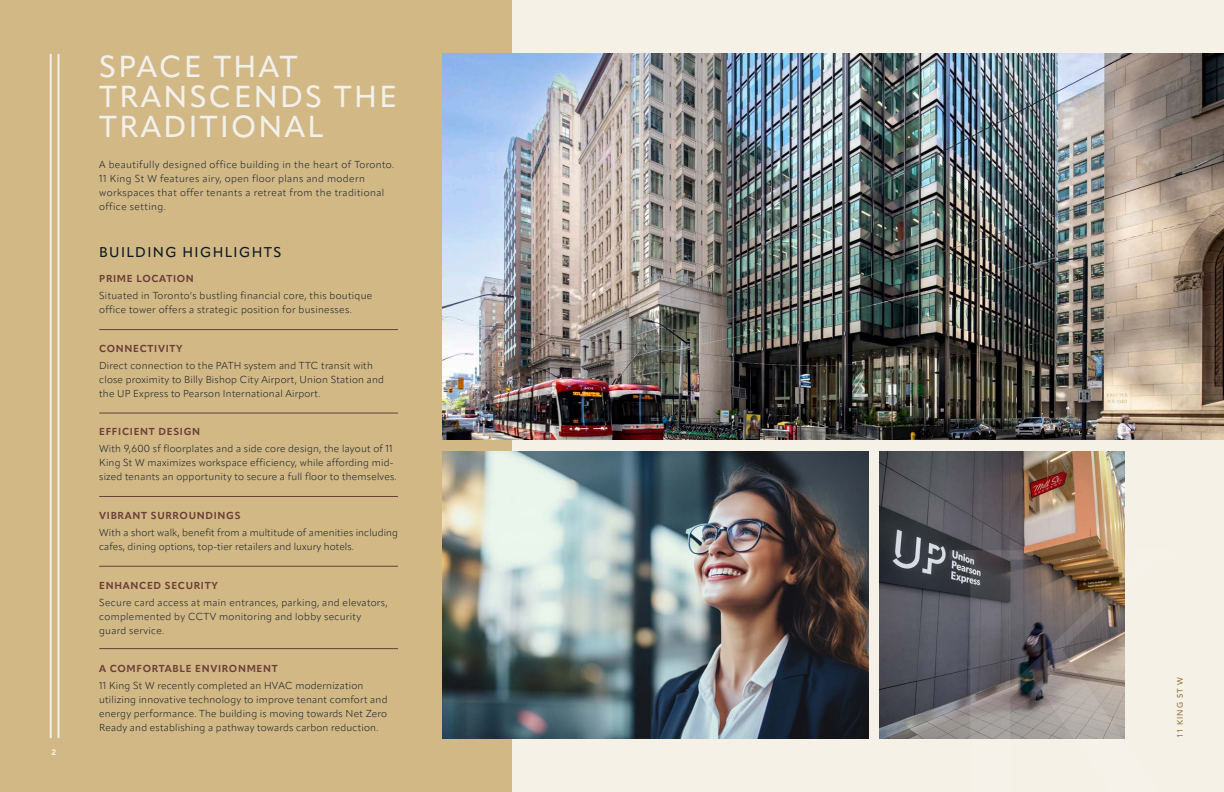
<style>
.page{position:relative;width:1224px;height:792px;background:#f6f1e7}
.page>*{position:absolute;margin:0;border:0;box-sizing:border-box;transform-origin:0 0}
.Headings{font:500 30px/30px "Apparat";letter-spacing:.08em;color:#f2f0eb}
.Sub_Headings{font:500 14px "Apparat";letter-spacing:.1em;color:#0d1925}
.Body_Copy{font:300 10px/14px "Apparat";letter-spacing:.02em;color:#0d1925}
.Body_Copy-2{font:300 10px/14px "Apparat";letter-spacing:.04em;color:#0d1925}
.Body_Subs{font:700 10px "Apparat";letter-spacing:.07em;color:#6d3e39}
.Sub_Headings-2{font:500 8px "Avenir";letter-spacing:.1em;color:#9a743e}
.Sub_Headings-3{font:900 8px "Avenir";color:#f2f0eb}
</style>
<div class="page">
<div style="left:0;top:0;width:511px;height:792px;background:#d1b885"></div>
<hr style="left:50px;top:54px;width:2px;height:684px;background:#f2f0eb">
<hr style="left:58px;top:54px;width:2px;height:684px;background:#f2f0eb">
<hr style="left:99px;top:413px;width:299px;height:1px;background:#6d3e39">
<hr style="left:99px;top:329px;width:299px;height:1px;background:#6d3e39">
<hr style="left:99px;top:496px;width:299px;height:1px;background:#6d3e39">
<hr style="left:99px;top:566px;width:299px;height:1px;background:#6d3e39">
<hr style="left:99px;top:648px;width:299px;height:1px;background:#6d3e39">
<img style="left:442px;top:451px;width:427px;height:287px">
<img style="left:442px;top:54px;width:782px;height:386px">
<img style="left:879px;top:451px;width:246px;height:287px">
<img style="left:949px;top:550px;width:176px;height:189px">
<p class="Sub_Headings-3" style="left:51px;top:746px;width:6px">2</p>
<p class="Headings" style="left:99px;top:51px;width:299px">SPACE THAT<br>TRANSCENDS THE<br>TRADITIONAL</p>
<p class="Body_Copy-2" style="left:99px;top:157px;width:296px">A beautifully designed office building in the heart of Toronto.<br>11 King St W features airy, open floor plans and modern workspaces that offer tenants a retreat from the traditional office setting.</p>
<p class="Sub_Headings" style="left:99px;top:244px;width:184px">BUILDING HIGHLIGHTS</p>
<p class="Body_Subs" style="left:99px;top:272px;width:96px">PRIME LOCATION</p>
<p class="Body_Copy" style="left:99px;top:288px;width:275px">Situated in Toronto’s bustling financial core, this boutique office tower offers a strategic position for businesses.</p>
<p class="Body_Subs" style="left:99px;top:342px;width:85px">CONNECTIVITY</p>
<p class="Body_Copy" style="left:99px;top:358px;width:286px">Direct connection to the PATH system and TTC transit with close proximity to Billy Bishop City Airport, Union Station and the UP Express to Pearson International Airport.</p>
<p class="Body_Subs" style="left:99px;top:426px;width:102px">EFFICIENT DESIGN</p>
<p class="Body_Copy" style="left:99px;top:442px;width:299px">With 9,600 sf floorplates and a side core design, the layout of 11<br>King St W maximizes workspace efficiency, while affording mid&shy;sized tenants an opportunity to secure a full floor to themselves.</p>
<p class="Body_Subs" style="left:99px;top:509px;width:143px">VIBRANT SURROUNDINGS</p>
<p class="Body_Copy" style="left:99px;top:525px;width:300px">With a short walk, benefit from a multitude of amenities including cafes, dining options, top-tier retailers and luxury hotels.</p>
<p class="Body_Subs" style="left:99px;top:579px;width:120px">ENHANCED SECURITY</p>
<p class="Body_Copy" style="left:99px;top:595px;width:290px">Secure card access at main entrances, parking, and elevators, complemented by CCTV monitoring and lobby security guard service.</p>
<p class="Body_Subs" style="left:99px;top:663px;width:180px">A COMFORTABLE ENVIRONMENT</p>
<p class="Body_Copy" style="left:99px;top:679px;width:290px">11 King St W recently completed an HVAC modernization utilizing innovative technology to improve tenant comfort and energy performance. The building is moving towards Net Zero Ready and establishing a pathway towards carbon reduction.</p>
<p class="Sub_Headings-2" style="left:1173px;top:738px;width:63px;rotate:-90deg">11 KING ST W</p>
</div>
